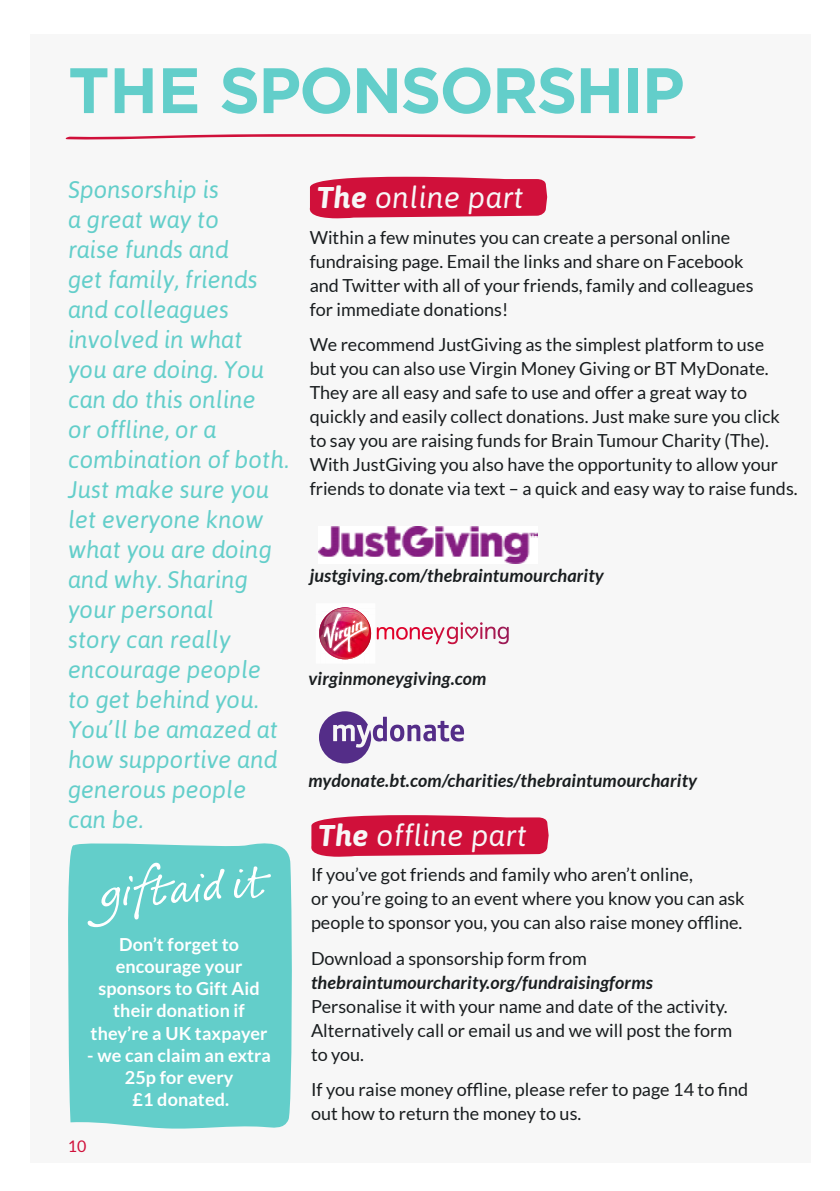
<style>
.page{position:relative;width:840px;height:1191px;background:#fff}
.page>*{position:absolute;margin:0;border:0;box-sizing:border-box;transform-origin:0 0}
.t1{font:700 64px "Gotham";letter-spacing:-.03em;color:#63ceca}
.t2{font:italic 30px "Asap";letter-spacing:.01em;color:#f7f7f7}
.t3{font:italic 24px/30px "Asap";color:#63ceca}
.t4{font:18px/24px "Lato";color:#191d1f}
.t5{font:italic 700 18px "Lato";letter-spacing:.01em;color:#191d1f}
.t6{font:700 18px/22px "Lato";letter-spacing:.005em;color:#fff;text-align:center}
.t7{font:16px "Lato";color:#d0103a}
.s1{font-weight:700}
</style>
<div class="page">
<div style="left:30px;top:34px;width:779px;height:1128px;background:#f7f7f7"></div>
<svg style="left:65px;top:134px;width:631px;height:6px"></svg>
<div style="left:68px;top:843px;width:224px;height:286px;background:#63ceca"></div>
<svg style="left:87px;top:862px;width:184px;height:65px;background:#76d3d0"></svg>
<svg style="left:311px;top:815px;width:237px;height:41px;background:#d21f47"></svg>
<svg style="left:446px;top:622px;width:62px;height:22px"></svg>
<img style="left:319px;top:607px;width:52px;height:53px">
<svg style="left:309px;top:177px;width:238px;height:41px;background:#d22047"></svg>
<img style="left:319px;top:526px;width:218px;height:37px">
<svg style="left:319px;top:711px;width:145px;height:52px"></svg>
<h1 class="t1" style="left:68px;top:53px;width:617px">THE SPONSORSHI P</h1>
<p class="t3" style="left:68px;top:174px;width:222px">Sponsorship is<br>a great way to<br>raise funds and<br>get family, friends and colleagues involved in what<br>you are doing. You can do this online<br>or offline, or a combination of both.<br>Just make sure you let everyone know what you are doing and why. Sharing your personal<br>story can really encourage people to get behind you.<br>You’ll be amazed at how supportive and generous people can be.</p>
<p class="t6" style="left:91px;top:933px;width:178px">Don’t forget to encourage your sponsors to Gift Aid their donation if they’re a UK taxpayer</p>
<p class="t6" style="left:87px;top:1043px;width:185px">- we can claim an extra<br>25p for every<br>£1 donated.</p>
<p class="t7" style="left:68px;top:1136px;width:20px">10</p>
<h2 class="t2" style="left:317px;top:180px;width:208px"><span class="s1">The</span> online part</h2>
<p class="t4" style="left:309px;top:225px;width:445px">Within a few minutes you can create a personal online fundraising page. Email the links and share on Facebook and Twitter with all of your friends, family and colleagues for immediate donations!</p>
<p class="t4" style="left:309px;top:332px;width:489px">We recommend JustGiving as the simplest platform to use<br>but you can also use Virgin Money Giving or BT MyDonate.<br>They are all easy and safe to use and offer a great way to quickly and easily collect donations. Just make sure you click to say you are raising funds for Brain Tumour Charity (The).<br>With JustGiving you also have the opportunity to allow your friends to donate via text – a quick and easy way to raise funds.</p>
<p class="t5" style="left:309px;top:565px;width:295px">justgiving.com/thebraintumourcharity</p>
<p class="t5" style="left:308px;top:668px;width:179px">virginmoneygiving.com</p>
<p class="t5" style="left:308px;top:770px;width:390px">mydonate.bt.com/charities/thebraintumourcharity</p>
<h2 class="t2" style="left:318px;top:818px;width:210px"><span class="s1">The</span> offline part</h2>
<p class="t4" style="left:311px;top:862px;width:435px">If you’ve got friends and family who aren’t online,<br>or you’re going to an event where you know you can ask people to sponsor you, you can also raise money offline.</p>
<p class="t4" style="left:311px;top:946px;width:277px">Download a sponsorship form from</p>
<p class="t5" style="left:311px;top:971px;width:343px">thebraintumourcharity.org/fundraisingforms</p>
<p class="t4" style="left:311px;top:994px;width:422px">Personalise it with your name and date of the activity.<br>Alternatively call or email us and we will post the form to you.</p>
<p class="t4" style="left:311px;top:1077px;width:438px">If you raise money offline, please refer to page 14 to find out how to return the money to us.</p>
</div>
